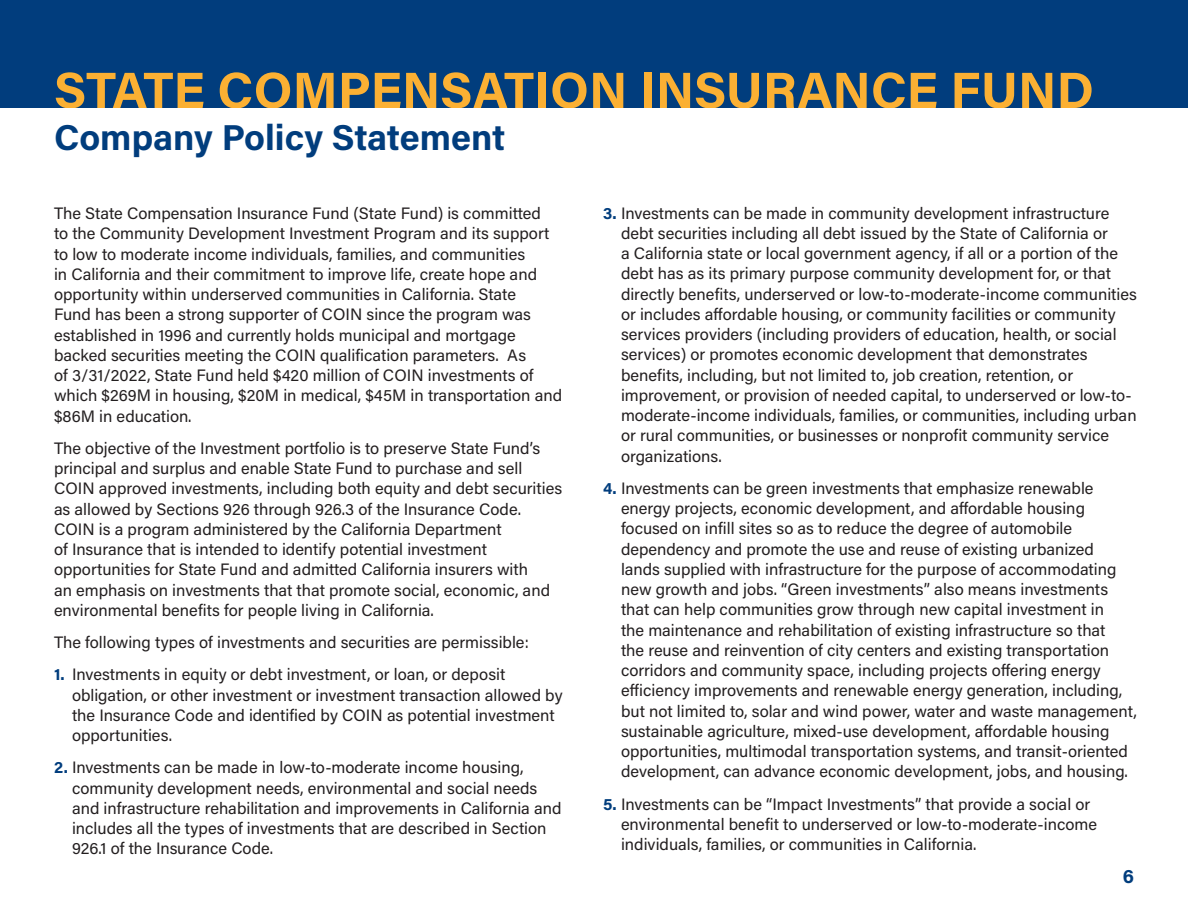
<style>
.page{position:relative;width:1188px;height:918px;background:#fff}
.page>*{position:absolute;margin:0;border:0;box-sizing:border-box;transform-origin:0 0}
.t1{font:700 51px "Acumin Pro";color:#fbb033}
.Sub_2{font:700 36px "Acumin Pro";color:#013d7d}
.t2{font:700 19.5px "Acumin Pro";color:#013d7d}
.Body{font:16.5px/20.2px "Acumin Pro";color:#231f20}
.s1{font-weight:700;color:#013d7d}
</style>
<div class="page">
<div style="left:0;top:0;width:1188px;height:108px;background:#013d7d"></div>
<p class="t1" style="left:54px;top:54px;width:1042px">STATE COMPENSATION INSURANCE FUND</p>
<p class="Sub_2" style="left:54px;top:112px;width:453px">Company Policy Statement</p>
<p class="Body" style="left:54px;top:203px;width:510px">The State Compensation Insurance Fund (State Fund) is committed<br>to the Community Development Investment Program and its support to low to moderate income individuals, families, and communities<br>in California and their commitment to improve life, create hope and opportunity within underserved communities in California. State<br>Fund has been a strong supporter of COIN since the program was established in 1996 and currently holds municipal and mortgage backed securities meeting the COIN qualification parameters. As<br>of 3/31/2022, State Fund held $420 million of COIN investments of which $269M in housing, $20M in medical, $45M in transportation and $86M in education.</p>
<p class="Body" style="left:54px;top:437px;width:510px">The objective of the Investment portfolio is to preserve State Fund’s principal and surplus and enable State Fund to purchase and sell COIN approved investments, including both equity and debt securities as allowed by Sections 926 through 926.3 of the Insurance Code.<br>COIN is a program administered by the California Department<br>of Insurance that is intended to identify potential investment opportunities for State Fund and admitted California insurers with<br>an emphasis on investments that that promote social, economic, and environmental benefits for people living in California.</p>
<p class="Body" style="left:54px;top:632px;width:477px">The following types of investments and securities are permissible:</p>
<p class="Body" style="left:72px;top:664px;width:492px;text-indent:-18px"><span class="s1">1.</span> Investments in equity or debt investment, or loan, or deposit obligation, or other investment or investment transaction allowed by the Insurance Code and identified by COIN as potential investment opportunities.</p>
<p class="Body" style="left:72px;top:757px;width:491px;text-indent:-18px"><span class="s1">2.</span> Investments can be made in low-to-moderate income housing, community development needs, environmental and social needs and infrastructure rehabilitation and improvements in California and includes all the types of investments that are described in Section 926.1 of the Insurance Code.</p>
<p class="Body" style="left:621px;top:202px;width:518px;text-indent:-18px"><span class="s1">3.</span> Investments can be made in community development infrastructure debt securities including all debt issued by the State of California or<br>a California state or local government agency, if all or a portion of the debt has as its primary purpose community development for, or that directly benefits, underserved or low-to-moderate-income communities or includes affordable housing, or community facilities or community services providers (including providers of education, health, or social services) or promotes economic development that demonstrates benefits, including, but not limited to, job creation, retention, or improvement, or provision of needed capital, to underserved or low-to&shy;moderate-income individuals, families, or communities, including urban or rural communities, or businesses or nonprofit community service organizations.</p>
<p class="Body" style="left:621px;top:477px;width:518px;text-indent:-18px"><span class="s1">4.</span> Investments can be green investments that emphasize renewable energy projects, economic development, and affordable housing focused on infill sites so as to reduce the degree of automobile dependency and promote the use and reuse of existing urbanized lands supplied with infrastructure for the purpose of accommodating new growth and jobs. “Green investments” also means investments that can help communities grow through new capital investment in<br>the maintenance and rehabilitation of existing infrastructure so that<br>the reuse and reinvention of city centers and existing transportation corridors and community space, including projects offering energy efficiency improvements and renewable energy generation, including, but not limited to, solar and wind power, water and waste management, sustainable agriculture, mixed-use development, affordable housing opportunities, multimodal transportation systems, and transit-oriented development, can advance economic development, jobs, and housing.</p>
<p class="Body" style="left:621px;top:793px;width:478px;text-indent:-18px"><span class="s1">5.</span> Investments can be “Impact Investments” that provide a social or environmental benefit to underserved or low-to-moderate-income individuals, families, or communities in California.</p>
<p class="t2" style="left:1123px;top:862px;width:13px">6</p>
</div>
